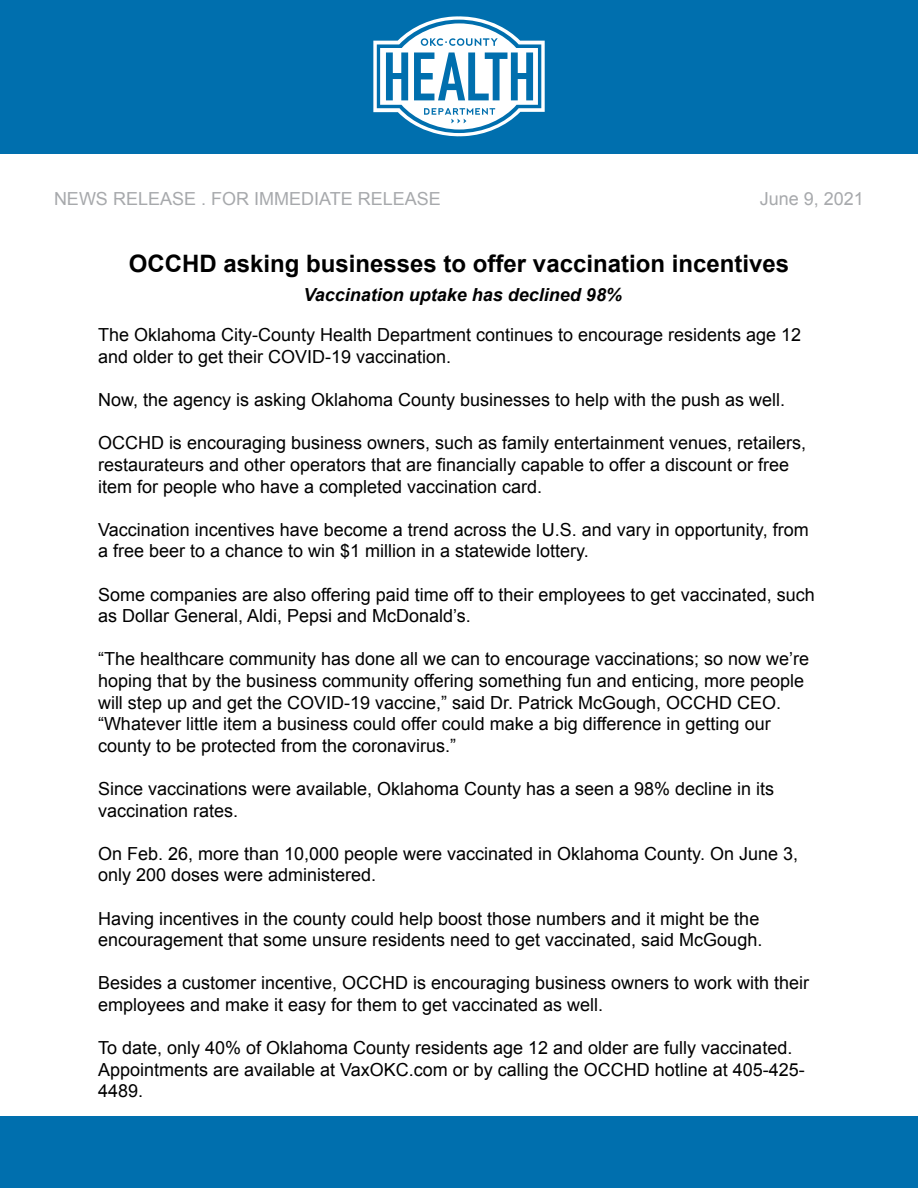
<style>
.page{position:relative;width:918px;height:1188px;background:#fff}
.page>*{position:absolute;margin:0;border:0;box-sizing:border-box;transform-origin:0 0}
.t1{font:700 24px "Arial";color:#000}
.t2{font:18px/21.6px "Arial";color:#000}
.t3{font:18px "Arial";color:#a7a9ac}
.t4{font:italic 700 18px "Arial";color:#000}
</style>
<div class="page">
<div style="left:0;top:0;width:918px;height:153px;background:#006fae"></div>
<svg style="left:373px;top:16px;width:172px;height:120px"></svg>
<div style="left:0;top:1117px;width:918px;height:71px;background:#006fae"></div>
<p class="t3" style="left:54px;top:187px;width:388px">NEWS RELEASE . FOR IMMEDIATE RELEASE</p>
<p class="t3" style="left:760px;top:187px;width:106px">June 9, 2021</p>
<p class="t1" style="left:129px;top:248px;width:662px">OCCHD asking businesses to offer vaccination incentives</p>
<p class="t4" style="left:304px;top:283px;width:320px">Vaccination uptake has declined 98%</p>
<p class="t2" style="left:98px;top:325px;width:705px">The Oklahoma City-County Health Department continues to encourage residents age 12 and older to get their COVID-19 vaccination.</p>
<p class="t2" style="left:98px;top:389px;width:689px">Now, the agency is asking Oklahoma County businesses to help with the push as well.</p>
<p class="t2" style="left:98px;top:433px;width:710px">OCCHD is encouraging business owners, such as family entertainment venues, retailers, restaurateurs and other operators that are financially capable to offer a discount or free item for people who have a completed vaccination card.</p>
<p class="t2" style="left:98px;top:519px;width:712px">Vaccination incentives have become a trend across the U.S. and vary in opportunity, from a free beer to a chance to win $1 million in a statewide lottery.</p>
<p class="t2" style="left:98px;top:584px;width:718px">Some companies are also offering paid time off to their employees to get vaccinated, such as Dollar General, Aldi, Pepsi and McDonald’s.</p>
<p class="t2" style="left:98px;top:649px;width:713px">“The healthcare community has done all we can to encourage vaccinations; so now we’re hoping that by the business community offering something fun and enticing, more people will step up and get the COVID-19 vaccine,” said Dr. Patrick McGough, OCCHD CEO. “Whatever little item a business could offer could make a big difference in getting our county to be protected from the coronavirus.”</p>
<p class="t2" style="left:98px;top:778px;width:678px">Since vaccinations were available, Oklahoma County has a seen a 98% decline in its vaccination rates.</p>
<p class="t2" style="left:98px;top:843px;width:702px">On Feb. 26, more than 10,000 people were vaccinated in Oklahoma County. On June 3, only 200 doses were administered.</p>
<p class="t2" style="left:98px;top:908px;width:666px">Having incentives in the county could help boost those numbers and it might be the encouragement that some unsure residents need to get vaccinated, said McGough.</p>
<p class="t2" style="left:98px;top:973px;width:713px">Besides a customer incentive, OCCHD is encouraging business owners to work with their employees and make it easy for them to get vaccinated as well.</p>
<p class="t2" style="left:98px;top:1037px;width:708px">To date, only 40% of Oklahoma County residents age 12 and older are fully vaccinated.<br>Appointments are available at VaxOKC.com or by calling the OCCHD hotline at 405-425-<br>4489.</p>
</div>
